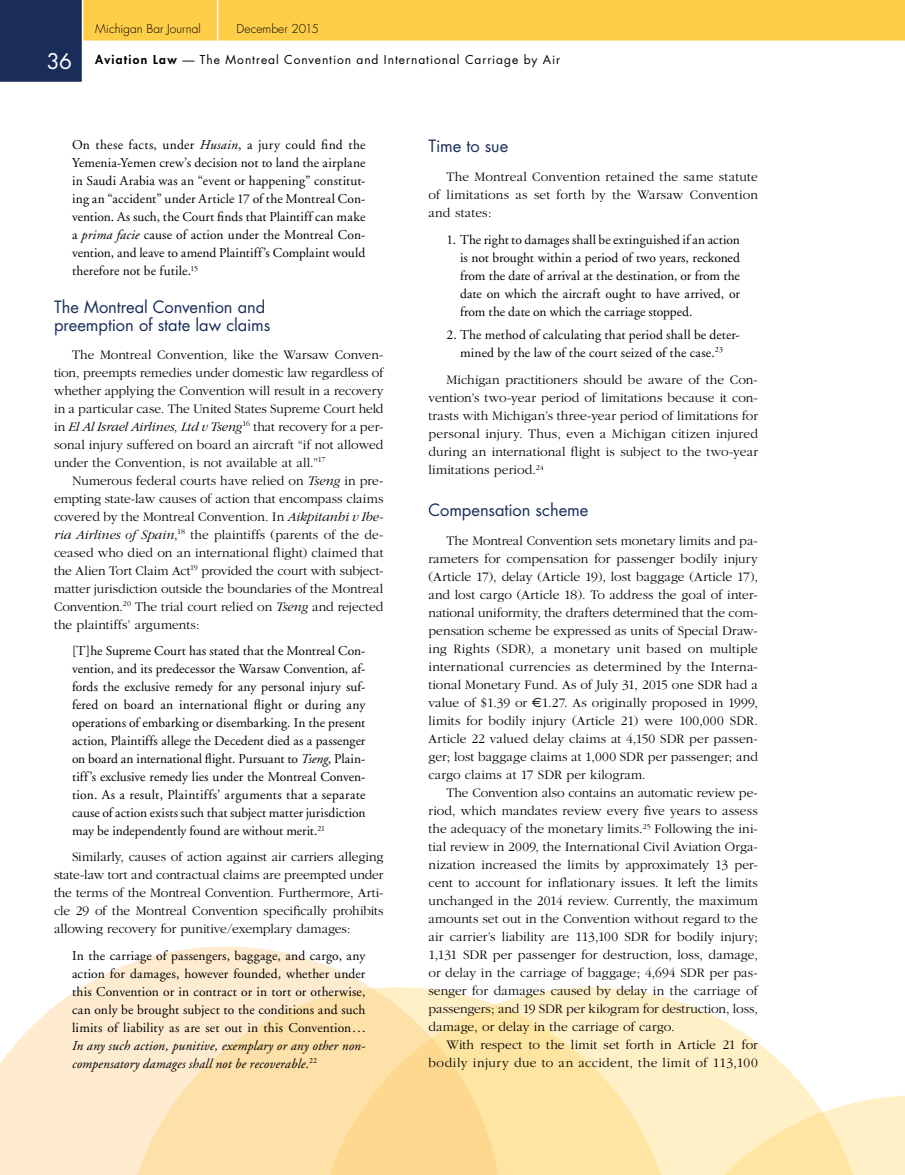
<style>
.page{position:relative;width:905px;height:1175px;background:#fff}
.page>*{position:absolute;margin:0;border:0;box-sizing:border-box;transform-origin:0 0}
.t1{font:16.5px/18px "Futura";letter-spacing:-.005em;color:#1a2d5a}
.t2{font:300 13.5px/18px "Garamond";letter-spacing:.005em;color:#000;text-align:justify}
.t3{font:13.5px/18px "Adobe Garamond";letter-spacing:.005em;color:#000;text-align:justify}
.t4{font:italic 13.5px/18px "Adobe Garamond";letter-spacing:.01em;color:#000}
.t5{font:300 13.5px/18px "Garamond";letter-spacing:.025em;color:#000;text-align:right}
.t6{font:12px "Futura";letter-spacing:.08em;color:#000}
.t7{font:300 12px "Futura";letter-spacing:.005em;color:#000}
.s1{font-size:21px;color:#fff}
.s2{font-weight:800}
.s3{font-style:italic}
.s4{font-style:normal}
</style>
<div class="page">
<svg style="left:675px;top:1000px;width:135px;height:95px;fill:#fff0c8"></svg>
<svg style="left:502px;top:987px;width:173px;height:187px;background:#ffeab4"></svg>
<svg style="left:0;top:946px;width:502px;height:228px;background:#fee8c1"></svg>
<svg style="left:641px;top:1095px;width:263px;height:79px;background:#ffedc0"></svg>
<svg style="left:0;top:0;width:904px;height:82px"></svg>
<p class="t7" style="left:95px;top:21px;width:107px">Michigan Bar Journal</p>
<p class="t7" style="left:236px;top:21px;width:84px">December 2015</p>
<p class="t6" style="left:47px;top:51px;width:514px"><span class="s1">36</span> <span class="s2">Aviation Law</span> — The Montreal Convention and International Carriage by Air</p>
<p class="t3" style="left:72px;top:136px;width:295px">On these facts, under <span class="s3">Husain</span>, a jury could find the Yemenia-Yemen crew’s decision not to land the airplane in Saudi Arabia was an “event or happening” constitut&shy;ing an “accident” under Article 17 of the Montreal Con&shy;vention. As such, the Court finds that Plaintiff can make a <span class="s3">prima facie</span> cause of action under the Montreal Con&shy;vention, and leave to amend Plaintiff’s Complaint would therefore not be futile.<sup>15</sup></p>
<p class="t1" style="left:54px;top:298px;width:218px">The Montreal Convention and preemption of state law claims</p>
<p class="t2" style="left:54px;top:346px;width:331px;text-indent:18px">The Montreal Convention, like the Warsaw Conven&shy;tion, preempts remedies under domestic law regardless of whether applying the Convention will result in a recovery in a particular case. The United States Supreme Court held in <span class="s3">El Al Israel Airlines, Ltd v Tseng</span><sup>16</sup> that recovery for a per&shy;sonal injury suffered on board an aircraft “if not allowed under the Convention, is not available at all.”<sup>17</sup></p>
<p class="t2" style="left:54px;top:472px;width:331px;text-indent:18px">Numerous federal courts have relied on <span class="s3">Tseng</span> in pre&shy;empting state-law causes of action that encompass claims covered by the Montreal Convention. In <span class="s3">Aikpitanhi v Ibe&shy;ria Airlines of Spain</span>,<sup>18</sup> the plaintiffs (parents of the de&shy;ceased who died on an international flight) claimed that the Alien Tort Claim Act<sup>19</sup> provided the court with subject&shy;matter jurisdiction outside the boundaries of the Montreal Convention.<sup>20</sup> The trial court relied on <span class="s3">Tseng</span> and rejected the plaintiffs’ arguments:</p>
<p class="t3" style="left:72px;top:642px;width:295px">[T]he Supreme Court has stated that the Montreal Con&shy;vention, and its predecessor the Warsaw Convention, af&shy;fords the exclusive remedy for any personal injury suf&shy;fered on board an international flight or during any operations of embarking or disembarking. In the present action, Plaintiffs allege the Decedent died as a passenger on board an international flight. Pursuant to <span class="s3">Tseng</span>, Plain&shy;tiff’s exclusive remedy lies under the Montreal Conven&shy;tion. As a result, Plaintiffs’ arguments that a separate cause of action exists such that subject matter jurisdiction may be independently found are without merit.<sup>21</sup></p>
<p class="t2" style="left:54px;top:848px;width:331px;text-indent:18px">Similarly, causes of action against air carriers alleging state-law tort and contractual claims are preempted under the terms of the Montreal Convention. Furthermore, Arti&shy;cle 29 of the Montreal Convention specifically prohibits allowing recovery for punitive/exemplary damages:</p>
<p class="t3" style="left:72px;top:946px;width:295px">In the carriage of passengers, baggage, and cargo, any action for damages, however founded, whether under this Convention or in contract or in tort or otherwise, can only be brought subject to the conditions and such limits of liability as are set out in this Convention...</p>
<p class="t4" style="left:72px;top:1037px;width:295px">In any such action, punitive, exemplary or any other non&shy;compensatory damages shall not be recoverable<span class="s4">.</span><sup>22</sup></p>
<p class="t1" style="left:428px;top:137px;width:81px">Time to sue</p>
<p class="t2" style="left:428px;top:168px;width:331px;text-indent:18px">The Montreal Convention retained the same statute of limitations as set forth by the Warsaw Convention and states:</p>
<p class="t3" style="left:460px;top:231px;width:281px;text-indent:-14px">1. The right to damages shall be extinguished if an action is not brought within a period of two years, reckoned from the date of arrival at the destination, or from the date on which the aircraft ought to have arrived, or from the date on which the carriage stopped.</p>
<p class="t3" style="left:446px;top:325px;width:295px;text-align:center">2. The method of calculating that period shall be deter&shy;mined by the law of the court seized of the case.<sup>23</sup></p>
<p class="t2" style="left:428px;top:371px;width:331px;text-indent:18px">Michigan practitioners should be aware of the Con&shy;vention’s two-year period of limitations because it con&shy;trasts with Michigan’s three-year period of limitations for personal injury. Thus, even a Michigan citizen injured during an international flight is subject to the two-year limitations period.<sup>24</sup></p>
<p class="t1" style="left:428px;top:501px;width:161px">Compensation scheme</p>
<p class="t2" style="left:428px;top:532px;width:331px;text-indent:18px">The Montreal Convention sets monetary limits and pa&shy;rameters for compensation for passenger bodily injury (Article 17), delay (Article 19), lost baggage (Article 17), and lost cargo (Article 18). To address the goal of inter&shy;national uniformity, the drafters determined that the com&shy;pensation scheme be expressed as units of Special Draw&shy;ing Rights (SDR), a monetary unit based on multiple international currencies as determined by the Interna&shy;tional Monetary Fund. As of July 31, 2015 one SDR had a value of $1.39 or 1.27. As originally proposed in 1999, limits for bodily injury (Article 21) were 100,000 SDR.<br>Article 22 valued delay claims at 4,150 SDR per passen&shy;ger; lost baggage claims at 1,000 SDR per passenger; and cargo claims at 17 SDR per kilogram.</p>
<p class="t2" style="left:428px;top:784px;width:331px;text-indent:18px">The Convention also contains an automatic review pe&shy;riod, which mandates review every five years to assess the adequacy of the monetary limits.<sup>25</sup> Following the ini&shy;tial review in 2009, the International Civil Aviation Orga&shy;nization increased the limits by approximately 13 per&shy;cent to account for inflationary issues. It left the limits unchanged in the 2014 review. Currently, the maximum amounts set out in the Convention without regard to the air carrier’s liability are 113,100 SDR for bodily injury; 1,131 SDR per passenger for destruction, loss, damage, or delay in the carriage of baggage; 4,694 SDR per pas&shy;senger for damages caused by delay in the carriage of passengers; and 19 SDR per kilogram for destruction, loss, damage, or delay in the carriage of cargo.</p>
<p class="t5" style="left:428px;top:1036px;width:331px">With respect to the limit set forth in Article 21 for bodily injury due to an accident, the limit of 113,100</p>
</div>
